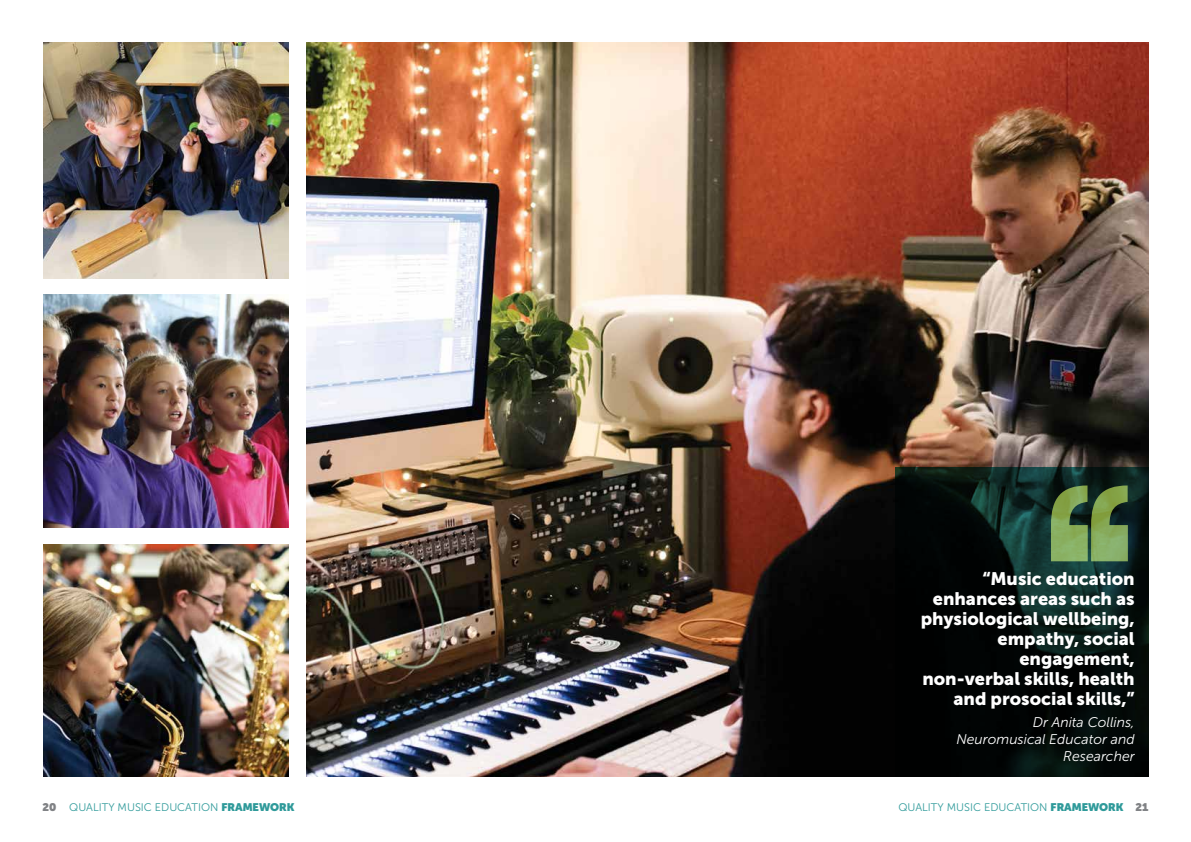
<style>
.page{position:relative;width:1191px;height:842px;background:#fff}
.page>*{position:absolute;margin:0;border:0;box-sizing:border-box;transform-origin:0 0}
.t1{font:18px/20px "Museo Sans 900";color:#fff;text-align:right}
.t2{font:italic 14px/16.8px "Museo Sans 300";color:#fff;text-align:right}
.t3{font:11px "Museo Sans 300";color:#2f9a9a}
.s1{font-family:"Museo Sans Display";font-weight:900;color:#808285}
.s2{font-family:"Museo Sans Display";font-weight:900}
</style>
<div class="page">
<img style="left:306px;top:43px;width:842px;height:734px">
<svg style="left:895px;top:467px;width:253px;height:310px;background:#05100e"></svg>
<svg style="left:1051px;top:485px;width:76px;height:76px;background:#68894b"></svg>
<img style="left:43px;top:43px;width:245px;height:235px">
<img style="left:43px;top:295px;width:245px;height:232px">
<img style="left:43px;top:544px;width:245px;height:233px">
<p class="t1" style="left:920px;top:568px;width:215px">“Music education enhances areas such as physiological wellbeing, empathy, social engagement, non-verbal skills, health and prosocial skills,”</p>
<p class="t2" style="left:956px;top:714px;width:180px">Dr Anita Collins,<br>Neuromusical Educator and<br>Researcher</p>
<p class="t3" style="left:43px;top:801px;width:253px"><span class="s1">20</span> QUALITY MUSIC EDUCATION <span class="s2">FRAMEWORK</span></p>
<p class="t3" style="left:898px;top:801px;width:252px">QUALITY MUSIC EDUCATION <span class="s2">FRAMEWORK</span> <span class="s1">21</span></p>
</div>
